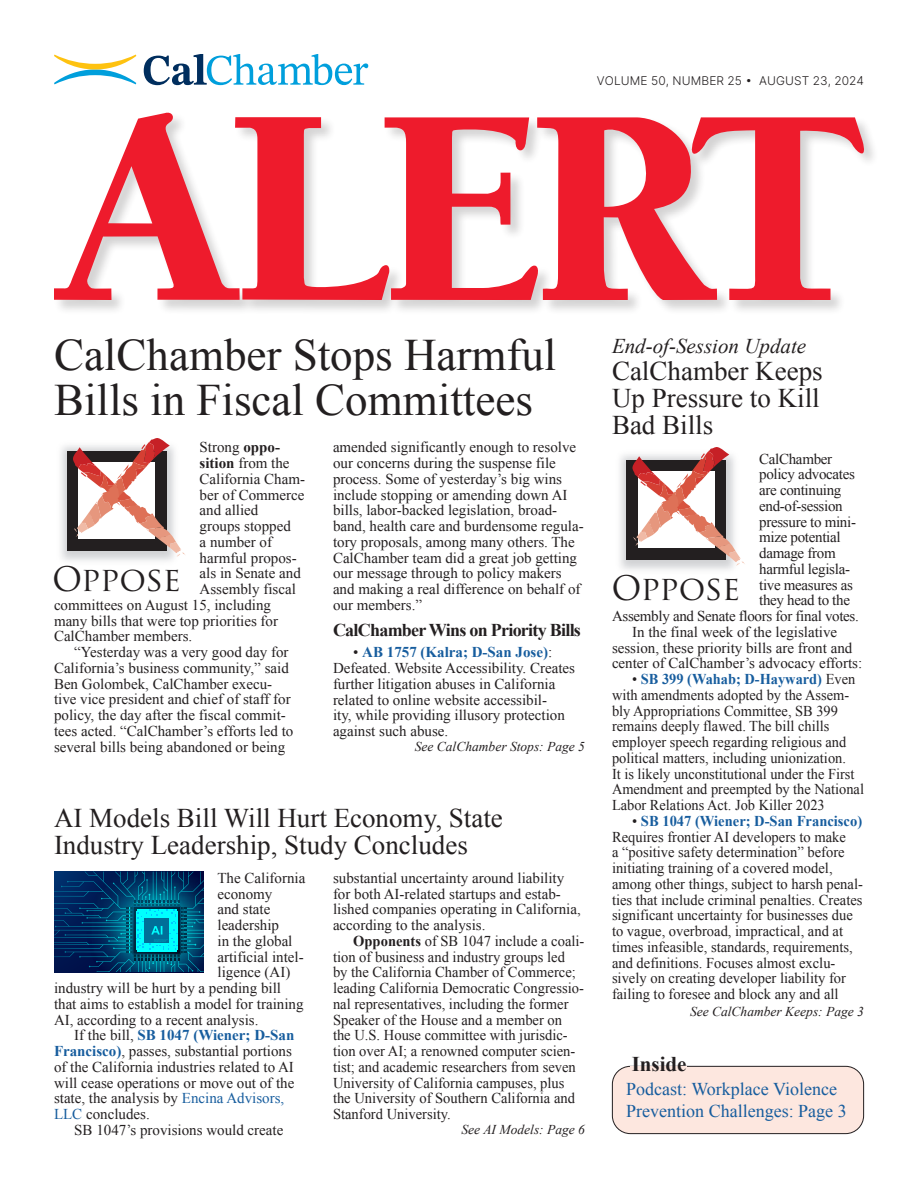
<style>
.page{position:relative;width:918px;height:1188px;background:#fff}
.page>*{position:absolute;margin:0;border:0;box-sizing:border-box;transform-origin:0 0}
._30_30_head{font:45px/45px "Times New Roman";color:#231f20}
.t1{font:33px "Trajan Pro";letter-spacing:-.015em;color:#231f20}
._18_18_head{font:27px/27px "Times New Roman";color:#231f20;text-align:justify}
.SubHead_Ital_Rule{font:italic 21px "Times New Roman";color:#231f20}
.t2{font:700 21px "Times New Roman";color:#231f20}
.t3{font:18px/21.6px "Times New Roman";color:#175d9e}
.subhead{font:700 18px "Times New Roman";letter-spacing:-.04em;color:#231f20}
.Body{font:15px/15.8px "Times New Roman";color:#231f20}
.Body-First{font:15px "Times New Roman";color:#231f20}
.Body-2{font:15px/15.8px "Times New Roman";color:#231f20;scale:.96 1}
.Body-First-2{font:15px "Times New Roman";letter-spacing:-.02em;color:#231f20}
.See_Story{font:italic 13.5px "Times New Roman";color:#231f20}
.t4{font:12px "Inter";letter-spacing:.01em;color:#231f20}
.s1{font-weight:700}
.s2{font-weight:700;color:#175d9e}
.s3{color:#175d9e}
</style>
<div class="page">
<div style="left:53px;top:112px;width:826px;height:204px;background:#231f20;opacity:.2"></div>
<svg style="left:54px;top:112px;width:814px;height:188px"></svg>
<svg style="left:144px;top:54px;width:224px;height:31px"></svg>
<svg style="left:54px;top:55px;width:82px;height:29px"></svg>
<div style="left:612px;top:1066px;width:252px;height:68px;background:#fde7df;border-radius:18px"></div>
<div style="left:612px;top:1066px;width:252px;height:68px;border:1px solid #231f20;border-radius:18px"></div>
<hr style="left:630px;top:1066px;width:57px;height:2px;background:#fde7df">
<img style="left:61px;top:445px;width:113px;height:116px">
<svg style="left:73px;top:438px;width:112px;height:119px"></svg>
<img style="left:620px;top:454px;width:113px;height:116px">
<svg style="left:632px;top:447px;width:113px;height:119px"></svg>
<svg style="left:54px;top:908px;width:33px;height:64px;background:#00235a"></svg>
<img style="left:87px;top:908px;width:117px;height:64px">
<img style="left:54px;top:872px;width:150px;height:36px">
<svg style="left:126px;top:900px;width:61px;height:60px;background:#008ea4"></svg>
<p class="t4" style="left:597px;top:72px;width:269px">VOLUME 50, NUMBER 25 • AUGUST 23, 2024</p>
<p class="_30_30_head" style="left:54px;top:332px;width:504px">CalChamber Stops Harmful<br>Bills in Fiscal Committees</p>
<p class="Body-First" style="left:200px;top:437px;width:82px">Strong <span class="s1">oppo-</span></p>
<p class="Body-First" style="left:200px;top:453px;width:91px"><span class="s1">sition</span> from the</p>
<p class="Body-First" style="left:200px;top:469px;width:107px">California Cham-</p>
<p class="Body-First" style="left:200px;top:485px;width:106px">ber of Commerce</p>
<p class="Body-First" style="left:200px;top:500px;width:60px">and allied</p>
<p class="Body-First" style="left:200px;top:516px;width:93px">groups stopped</p>
<p class="Body-First" style="left:200px;top:532px;width:74px">a number of</p>
<p class="Body-First" style="left:200px;top:548px;width:99px">harmful propos-</p>
<p class="Body-First" style="left:200px;top:563px;width:103px">als in Senate and</p>
<p class="Body-First" style="left:200px;top:579px;width:98px">Assembly fiscal</p>
<p class="Body-First" style="left:54px;top:595px;width:219px">committees on August 15, including</p>
<p class="Body-First" style="left:54px;top:611px;width:226px">many bills that were top priorities for</p>
<p class="Body-First" style="left:54px;top:626px;width:140px">CalChamber members.</p>
<p class="Body" style="left:54px;top:644px;width:241px;text-indent:20px">“Yesterday was a very good day for California’s business community,” said Ben Golombek, CalChamber execu&shy;tive vice president and chief of staff for policy, the day after the fiscal commit&shy;tees acted. “CalChamber’s efforts led to several bills being abandoned or being</p>
<p class="SubHead_Ital_Rule" style="left:612px;top:332px;width:196px">End-of-Session Update</p>
<p class="_18_18_head" style="left:612px;top:357px;width:212px">CalChamber Keeps Up Pressure to Kill Bad Bills</p>
<p class="Body-First-2" style="left:759px;top:449px;width:75px">CalChamber</p>
<p class="Body-First-2" style="left:759px;top:464px;width:97px">policy advocates</p>
<p class="Body-First-2" style="left:759px;top:480px;width:84px">are continuing</p>
<p class="Body-First-2" style="left:759px;top:496px;width:85px">end-of-session</p>
<p class="Body-First-2" style="left:759px;top:512px;width:98px">pressure to mini-</p>
<p class="Body-First-2" style="left:759px;top:527px;width:83px">mize potential</p>
<p class="Body-First-2" style="left:759px;top:543px;width:78px">damage from</p>
<p class="Body-First-2" style="left:759px;top:559px;width:92px">harmful legisla-</p>
<p class="Body-First-2" style="left:759px;top:575px;width:95px">tive measures as</p>
<p class="Body-First-2" style="left:759px;top:590px;width:92px">they head to the</p>
<p class="Body-First-2" style="left:612px;top:606px;width:248px">Assembly and Senate floors for final votes.</p>
<p class="Body" style="left:612px;top:624px;width:252px;text-indent:20px">In the final week of the legislative session, these priority bills are front and center of CalChamber’s advocacy efforts:</p>
<p class="Body-2" style="left:612px;top:671px;width:264px;text-indent:20px">• <span class="s2">SB 399 (Wahab; D-Hayward)</span> Even with amendments adopted by the Assem&shy;bly Appropriations Committee, SB 399 remains deeply flawed. The bill chills employer speech regarding religious and political matters, including unionization.<br>It is likely unconstitutional under the First Amendment and preempted by the National Labor Relations Act. Job Killer 2023</p>
<p class="Body" style="left:612px;top:813px;width:252px;text-indent:20px">• <span class="s2">SB 1047 (Wiener; D-San Francisco)<br></span>Requires frontier AI developers to make<br>a “positive safety determination” before initiating training of a covered model, among other things, subject to harsh penal&shy;ties that include criminal penalties. Creates significant uncertainty for businesses due to vague, overbroad, impractical, and at times infeasible, standards, requirements, and definitions. Focuses almost exclu&shy;sively on creating developer liability for failing to foresee and block any and all</p>
<p class="Body" style="left:333px;top:439px;width:252px">amended significantly enough to resolve our concerns during the suspense file process. Some of yesterday’s big wins include stopping or amending down AI bills, labor-backed legislation, broad&shy;band, health care and burdensome regula&shy;tory proposals, among many others. The CalChamber team did a great job getting our message through to policy makers and making a real difference on behalf of our members.”</p>
<p class="subhead" style="left:333px;top:617px;width:249px">CalChamber Wins on Priority Bills</p>
<p class="Body" style="left:333px;top:644px;width:244px;text-indent:20px">• <span class="s2">AB 1757 (Kalra; D-San Jose)</span>:<br>Defeated. Website Accessibility. Creates further litigation abuses in California related to online website accessibil-<br>ity, while providing illusory protection against such abuse.</p>
<p class="t1" style="left:52px;top:558px;width:130px">OPPOSE</p>
<p class="t1" style="left:612px;top:567px;width:130px">OPPOSE</p>
<p class="See_Story" style="left:415px;top:738px;width:172px">See CalChamber Stops: Page 5</p>
<p class="_18_18_head" style="left:54px;top:804px;width:450px">AI Models Bill Will Hurt Economy, State<br>Industry Leadership, Study Concludes</p>
<p class="Body-First" style="left:218px;top:868px;width:89px">The California</p>
<p class="Body-First" style="left:218px;top:883px;width:56px">economy</p>
<p class="Body-First" style="left:218px;top:899px;width:54px">and state</p>
<p class="Body-First" style="left:218px;top:915px;width:63px">leadership</p>
<p class="Body-First" style="left:218px;top:931px;width:76px">in the global</p>
<p class="Body-First" style="left:218px;top:946px;width:88px">artificial intel-</p>
<p class="Body-First" style="left:218px;top:962px;width:74px">ligence (AI)</p>
<p class="Body-First" style="left:54px;top:978px;width:229px">industry will be hurt by a pending bill</p>
<p class="Body-First" style="left:54px;top:994px;width:251px">that aims to establish a model for training</p>
<p class="Body-First" style="left:54px;top:1009px;width:206px">AI, according to a recent analysis.</p>
<p class="Body" style="left:54px;top:1027px;width:242px;text-indent:20px">If the bill, <span class="s2">SB 1047 (Wiener; D-San Francisco)</span>, passes, substantial portions of the California industries related to AI will cease operations or move out of the state, the analysis by <span class="s3">Encina Advisors, LLC</span> concludes.</p>
<p class="Body" style="left:74px;top:1122px;width:211px">SB 1047’s provisions would create</p>
<p class="Body" style="left:333px;top:870px;width:249px">substantial uncertainty around liability for both AI-related startups and estab&shy;lished companies operating in California, according to the analysis.</p>
<p class="Body" style="left:333px;top:933px;width:253px;text-indent:20px"><span class="s1">Opponents</span> of SB 1047 include a coali&shy;tion of business and industry groups led<br>by the California Chamber of Commerce; leading California Democratic Congressio&shy;nal representatives, including the former Speaker of the House and a member on<br>the U.S. House committee with jurisdic&shy;tion over AI; a renowned computer scien&shy;tist; and academic researchers from seven University of California campuses, plus the University of Southern California and Stanford University.</p>
<p class="See_Story" style="left:690px;top:1002px;width:175px">See CalChamber Keeps: Page 3</p>
<p class="t2" style="left:632px;top:1049px;width:56px">Inside</p>
<p class="t3" style="left:626px;top:1078px;width:222px">Podcast: Workplace Violence<br>Prevention Challenges: Page 3</p>
<p class="See_Story" style="left:462px;top:1120px;width:125px">See AI Models: Page 6</p>
</div>
